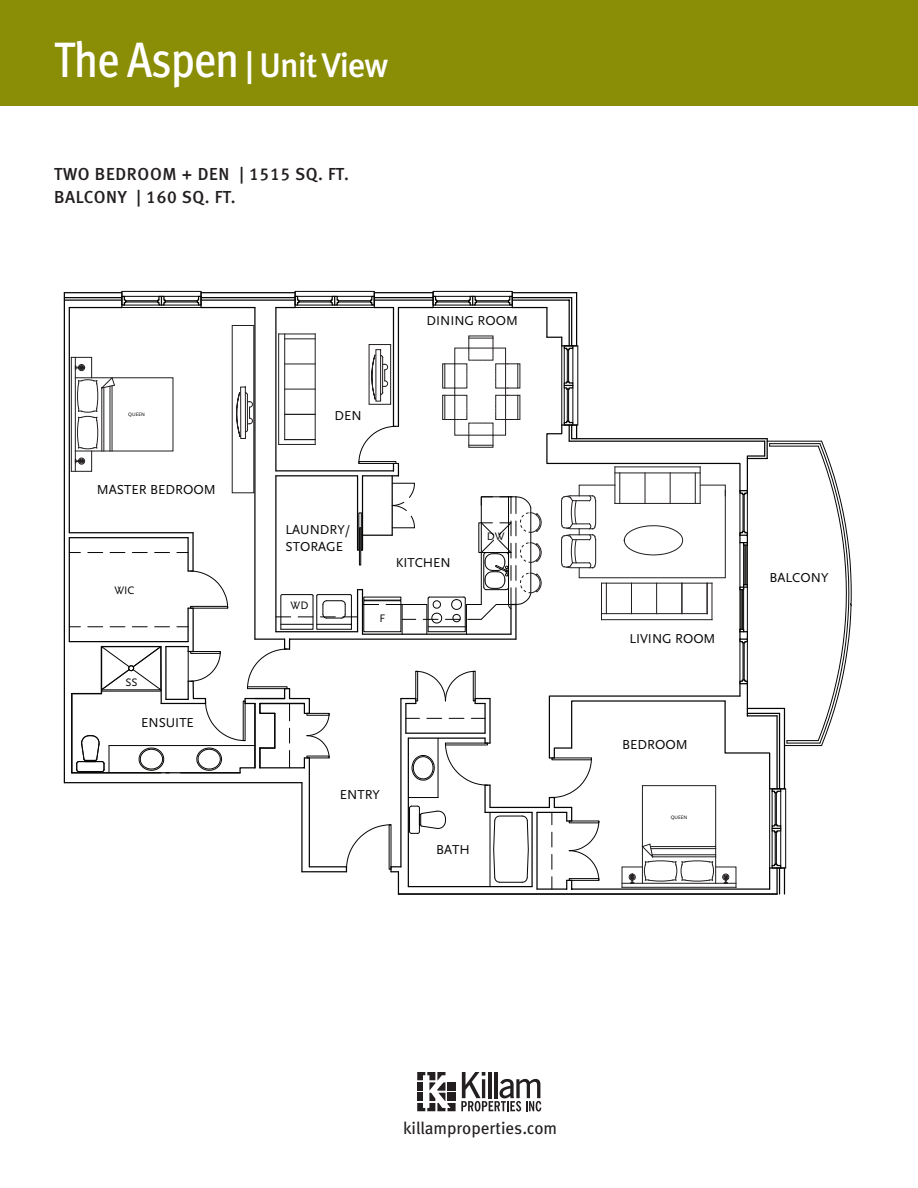
<style>
.page{position:relative;width:918px;height:1188px;background:#fff}
.page>*{position:absolute;margin:0;border:0;box-sizing:border-box;transform-origin:0 0}
.t1{font:34.2px "Meta Medium LF";letter-spacing:-.03em;color:#fff}
.t2{font:17.4px/23.4px "Meta Medium LF";letter-spacing:.04em;color:#231f20}
.t3{font:17.1px "Meta Book LF";color:#231f20}
.t4{font:13.65px "Scala Sans LF";color:#050504}
.t5{font:13.5px/16.2px "Scala Sans LF";color:#050504}
.t6{font:11.4px "Scala Sans LF";color:#050504}
.t7{font:5.1px "Scala Sans LF";color:#050504}
.s1{font-family:"Meta Cond Medium LF";font-size:49.8px}
</style>
<div class="page">
<div style="left:0;top:0;width:918px;height:106px;background:#8a8d06"></div>
<svg style="left:417px;top:1072px;width:124px;height:40px"></svg>
<hr style="left:512px;top:307px;width:35px;height:1px;background:#050504">
<hr style="left:398px;top:307px;width:35px;height:1px;background:#050504">
<hr style="left:201px;top:307px;width:54px;height:1px;background:#050504">
<hr style="left:69px;top:307px;width:53px;height:1px;background:#050504">
<hr style="left:64px;top:293px;width:1px;height:490px;background:#050504">
<hr style="left:69px;top:308px;width:1px;height:225px;background:#050504">
<hr style="left:512px;top:299px;width:57px;height:2px;background:#050504">
<hr style="left:374px;top:299px;width:59px;height:2px;background:#050504">
<hr style="left:201px;top:299px;width:94px;height:2px;background:#050504">
<hr style="left:64px;top:299px;width:58px;height:2px;background:#050504">
<hr style="left:512px;top:297px;width:60px;height:1px;background:#050504">
<hr style="left:374px;top:297px;width:59px;height:1px;background:#050504">
<hr style="left:201px;top:297px;width:94px;height:1px;background:#050504">
<hr style="left:64px;top:297px;width:58px;height:1px;background:#050504">
<hr style="left:512px;top:292px;width:65px;height:1px;background:#050504">
<hr style="left:374px;top:292px;width:59px;height:1px;background:#050504">
<hr style="left:201px;top:292px;width:94px;height:1px;background:#050504">
<hr style="left:64px;top:292px;width:58px;height:1px;background:#050504">
<hr style="left:569px;top:300px;width:1px;height:46px;background:#050504">
<hr style="left:571px;top:298px;width:1px;height:48px;background:#050504">
<hr style="left:576px;top:293px;width:1px;height:53px;background:#050504">
<hr style="left:546px;top:308px;width:2px;height:29px;background:#050504">
<hr style="left:398px;top:308px;width:1px;height:118px;background:#050504">
<hr style="left:393px;top:308px;width:1px;height:118px;background:#050504">
<hr style="left:767px;top:441px;width:55px;height:1px;background:#050504">
<hr style="left:784px;top:745px;width:38px;height:1px;background:#050504">
<hr style="left:770px;top:443px;width:50px;height:1px;background:#050504">
<hr style="left:787px;top:743px;width:33px;height:1px;background:#050504">
<hr style="left:770px;top:446px;width:48px;height:1px;background:#050504">
<hr style="left:787px;top:740px;width:31px;height:1px;background:#050504">
<hr style="left:398px;top:893px;width:379px;height:2px;background:#050504">
<hr style="left:254px;top:308px;width:2px;height:331px;background:#050504">
<hr style="left:275px;top:308px;width:2px;height:163px;background:#050504">
<hr style="left:436px;top:305px;width:34px;height:1px;background:#050504">
<hr style="left:436px;top:296px;width:34px;height:1px;background:#050504">
<div style="left:436px;top:300px;width:33px;height:2px;border:1px solid #050504"></div>
<hr style="left:433px;top:291px;width:79px;height:1px;background:#050504">
<div style="left:476px;top:300px;width:33px;height:2px;border:1px solid #050504"></div>
<hr style="left:475px;top:296px;width:35px;height:1px;background:#050504">
<hr style="left:475px;top:305px;width:35px;height:1px;background:#050504">
<svg style="left:468px;top:295px;width:10px;height:11px"></svg>
<svg style="left:507px;top:291px;width:7px;height:16px"></svg>
<svg style="left:432px;top:291px;width:6px;height:16px"></svg>
<hr style="left:433px;top:307px;width:79px;height:1px;background:#050504">
<hr style="left:298px;top:305px;width:34px;height:1px;background:#050504">
<hr style="left:298px;top:296px;width:34px;height:1px;background:#050504">
<div style="left:299px;top:300px;width:32px;height:2px;border:1px solid #050504"></div>
<hr style="left:295px;top:291px;width:79px;height:1px;background:#050504">
<div style="left:338px;top:300px;width:33px;height:2px;border:1px solid #050504"></div>
<hr style="left:337px;top:296px;width:35px;height:1px;background:#050504">
<hr style="left:337px;top:305px;width:35px;height:1px;background:#050504">
<svg style="left:330px;top:295px;width:10px;height:11px"></svg>
<svg style="left:369px;top:291px;width:24px;height:17px"></svg>
<svg style="left:276px;top:291px;width:24px;height:17px"></svg>
<hr style="left:295px;top:307px;width:79px;height:1px;background:#050504">
<hr style="left:124px;top:305px;width:35px;height:1px;background:#050504">
<hr style="left:124px;top:296px;width:35px;height:1px;background:#050504">
<div style="left:125px;top:300px;width:33px;height:2px;border:1px solid #050504"></div>
<hr style="left:122px;top:291px;width:79px;height:1px;background:#050504">
<div style="left:165px;top:300px;width:33px;height:2px;border:1px solid #050504"></div>
<hr style="left:164px;top:296px;width:35px;height:1px;background:#050504">
<hr style="left:164px;top:305px;width:35px;height:1px;background:#050504">
<svg style="left:157px;top:295px;width:9px;height:11px"></svg>
<svg style="left:196px;top:291px;width:6px;height:16px"></svg>
<svg style="left:121px;top:291px;width:6px;height:16px"></svg>
<hr style="left:122px;top:307px;width:79px;height:1px;background:#050504">
<hr style="left:64px;top:782px;width:238px;height:1px;background:#050504">
<svg style="left:817px;top:440px;width:35px;height:306px"></svg>
<div style="left:232px;top:325px;width:22px;height:168px;border:1px solid #231f20"></div>
<hr style="left:279px;top:334px;width:36px;height:1px;background:#231f20">
<hr style="left:284px;top:334px;width:1px;height:106px;background:#231f20">
<hr style="left:278px;top:334px;width:1px;height:110px;background:#231f20">
<hr style="left:315px;top:334px;width:1px;height:110px;background:#231f20">
<svg style="left:69px;top:336px;width:719px;height:558px"></svg>
<hr style="left:160px;top:647px;width:2px;height:57px;background:#050504">
<h1 class="t1" style="left:54px;top:45px;width:336px"><span class="s1">The Aspen</span> | Unit View</h1>
<p class="t2" style="left:54px;top:162px;width:297px">TWO BEDROOM + DEN | 1515 SQ. FT.<br>BALCONY | 160 SQ. FT.</p>
<p class="t7" style="left:128px;top:412px;width:18px">QUEEN</p>
<p class="t4" style="left:97px;top:482px;width:121px">MASTER BEDROOM</p>
<p class="t6" style="left:114px;top:585px;width:22px">WIC</p>
<p class="t6" style="left:125px;top:676px;width:14px">SS</p>
<p class="t5" style="left:141px;top:715px;width:54px">ENSUITE</p>
<p class="t5" style="left:335px;top:407px;width:29px">DEN</p>
<p class="t5" style="left:426px;top:313px;width:93px">DINING ROOM</p>
<p class="t5" style="left:286px;top:522px;width:66px">LAUNDRY/<br>STORAGE</p>
<p class="t6" style="left:291px;top:599px;width:19px">WD</p>
<p class="t5" style="left:396px;top:555px;width:57px">KITCHEN</p>
<p class="t6" style="left:380px;top:612px;width:7px">F</p>
<p class="t6" style="left:487px;top:530px;width:19px">DW</p>
<p class="t5" style="left:340px;top:787px;width:42px">ENTRY</p>
<p class="t5" style="left:436px;top:842px;width:35px">BATH</p>
<p class="t5" style="left:629px;top:631px;width:88px">LIVING ROOM</p>
<p class="t4" style="left:622px;top:737px;width:67px">BEDROOM</p>
<p class="t7" style="left:671px;top:814px;width:18px">QUEEN</p>
<p class="t5" style="left:770px;top:570px;width:60px">BALCONY</p>
<p class="t3" style="left:403px;top:1118px;width:156px">killamproperties.com</p>
</div>
